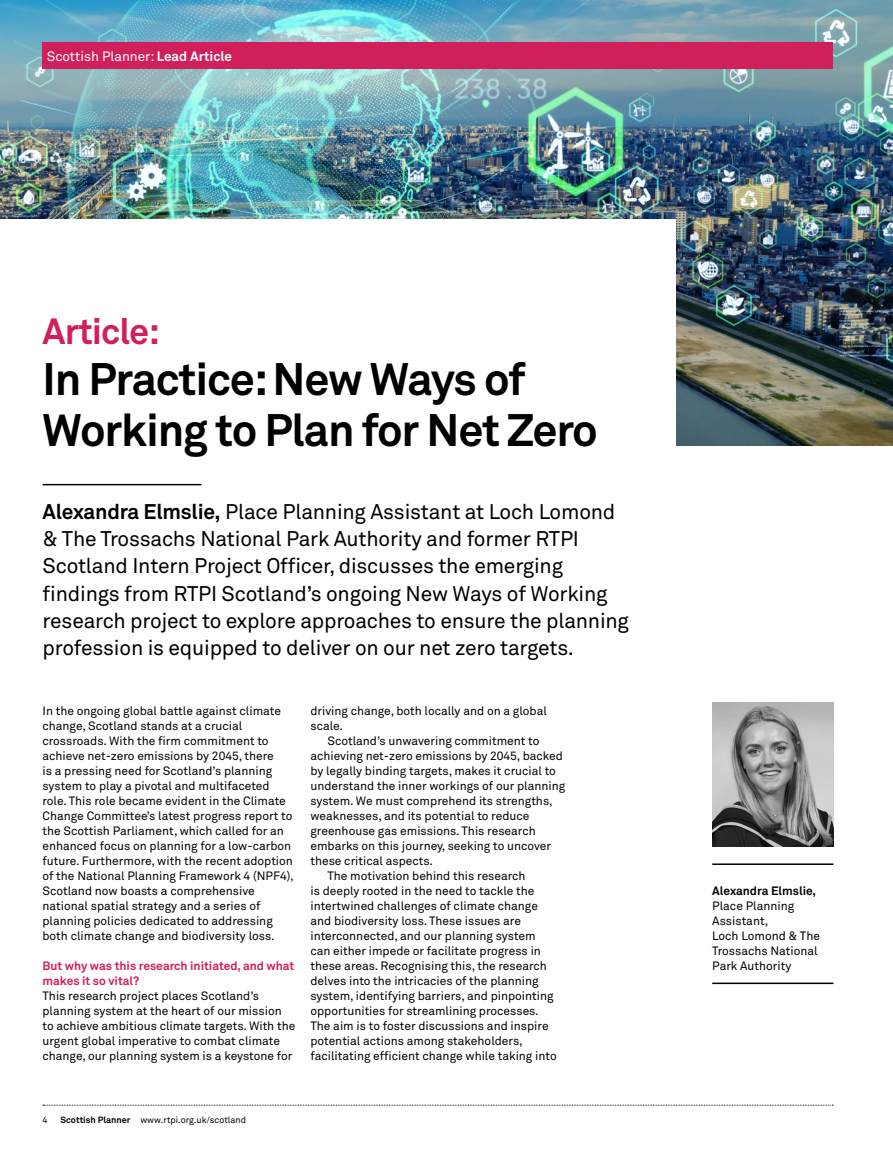
<style>
.page{position:relative;width:893px;height:1149px;background:#fff}
.page>*{position:absolute;margin:0;border:0;box-sizing:border-box;transform-origin:0 0}
.t1{font:700 45px/51px "Akkurat Pro";letter-spacing:-.025em;color:#000}
.t2{font:700 36px "Akkurat Pro";letter-spacing:-.025em;color:#d11f5c}
.t3{font:21px/27px "Akkurat Pro";letter-spacing:-.01em;color:#000}
.t4{font:13.5px "Akkurat Pro";color:#fff}
.t5{font:12px/15px "Akkurat Pro";color:#000}
.t6{font:700 12px/15px "Akkurat Pro";color:#d11f5c}
.t7{font:700 12px "Akkurat Pro";color:#000}
.t8{font:9px "Akkurat Pro";color:#000}
.s1{font-weight:700}
</style>
<div class="page">
<svg style="left:43px;top:1104px;width:790px;height:1px"></svg>
<img style="left:0;top:0;width:893px;height:445px">
<div style="left:0;top:219px;width:675px;height:315px;background:#fff"></div>
<div style="left:43px;top:43px;width:790px;height:26px;background:#d11f5c"></div>
<hr style="left:43px;top:483px;width:159px;height:2px;background:#000">
<hr style="left:712px;top:863px;width:121px;height:1px;background:#000">
<hr style="left:712px;top:982px;width:121px;height:1px;background:#000">
<img style="left:712px;top:702px;width:121px;height:144px">
<p class="t4" style="left:47px;top:48px;width:187px">Scottish Planner: <span class="s1">Lead Article</span></p>
<h2 class="t2" style="left:43px;top:308px;width:119px">Article:</h2>
<h1 class="t1" style="left:43px;top:354px;width:557px">In Practice: New Ways of<br>Working to Plan for Net Zero</h1>
<p class="t3" style="left:43px;top:499px;width:588px"><span class="s1">Alexandra Elmslie,</span> Place Planning Assistant at Loch Lomond &amp; The Trossachs National Park Authority and former RTPI Scotland Intern Project Officer, discusses the emerging findings from RTPI Scotland’s ongoing New Ways of Working research project to explore approaches to ensure the planning profession is equipped to deliver on our net zero targets.</p>
<p class="t5" style="left:43px;top:703px;width:253px">In the ongoing global battle against climate change, Scotland stands at a crucial crossroads. With the firm commitment to achieve net-zero emissions by 2045, there<br>is a pressing need for Scotland’s planning system to play a pivotal and multifaceted role. This role became evident in the Climate Change Committee’s latest progress report to the Scottish Parliament, which called for an enhanced focus on planning for a low-carbon future. Furthermore, with the recent adoption of the National Planning Framework 4 (NPF4), Scotland now boasts a comprehensive national spatial strategy and a series of planning policies dedicated to addressing both climate change and biodiversity loss.</p>
<p class="t6" style="left:43px;top:957px;width:253px">But why was this research initiated, and what makes it so vital?</p>
<p class="t5" style="left:43px;top:988px;width:254px">This research project places Scotland’s planning system at the heart of our mission to achieve ambitious climate targets. With the urgent global imperative to combat climate change, our planning system is a keystone for</p>
<p class="t5" style="left:310px;top:703px;width:238px">driving change, both locally and on a global scale.</p>
<p class="t5" style="left:327px;top:733px;width:213px">Scotland’s unwavering commitment to</p>
<p class="t5" style="left:310px;top:748px;width:254px">achieving net-zero emissions by 2045, backed</p>
<p class="t5" style="left:310px;top:763px;width:247px">by legally binding targets, makes it crucial to</p>
<p class="t5" style="left:310px;top:778px;width:256px">understand the inner workings of our planning</p>
<p class="t5" style="left:310px;top:793px;width:244px">system. We must comprehend its strengths,</p>
<p class="t5" style="left:310px;top:808px;width:221px">weaknesses, and its potential to reduce</p>
<p class="t5" style="left:310px;top:823px;width:227px">greenhouse gas emissions. This research</p>
<p class="t5" style="left:310px;top:838px;width:242px">embarks on this journey, seeking to uncover</p>
<p class="t5" style="left:310px;top:853px;width:124px">these critical aspects.</p>
<p class="t5" style="left:327px;top:868px;width:200px">The motivation behind this research</p>
<p class="t5" style="left:310px;top:883px;width:226px">is deeply rooted in the need to tackle the</p>
<p class="t5" style="left:310px;top:898px;width:229px">intertwined challenges of climate change</p>
<p class="t5" style="left:310px;top:913px;width:212px">and biodiversity loss. These issues are</p>
<p class="t5" style="left:310px;top:928px;width:227px">interconnected, and our planning system</p>
<p class="t5" style="left:310px;top:943px;width:232px">can either impede or facilitate progress in</p>
<p class="t5" style="left:310px;top:958px;width:238px">these areas. Recognising this, the research</p>
<p class="t5" style="left:310px;top:973px;width:230px">delves into the intricacies of the planning</p>
<p class="t5" style="left:310px;top:988px;width:245px">system, identifying barriers, and pinpointing</p>
<p class="t5" style="left:310px;top:1003px;width:230px">opportunities for streamlining processes.</p>
<p class="t5" style="left:310px;top:1018px;width:240px">The aim is to foster discussions and inspire</p>
<p class="t5" style="left:310px;top:1033px;width:214px">potential actions among stakeholders,</p>
<p class="t5" style="left:310px;top:1048px;width:248px">facilitating efficient change while taking into</p>
<p class="t8" style="left:43px;top:1113px;width:7px">4</p>
<p class="t8" style="left:61px;top:1113px;width:187px"><span class="s1">Scottish Planner</span> www.rtpi.org.uk/scotland</p>
<p class="t7" style="left:712px;top:882px;width:105px">Alexandra Elmslie,</p>
<p class="t5" style="left:712px;top:898px;width:109px">Place Planning<br>Assistant,<br>Loch Lomond &amp; The<br>Trossachs National<br>Park Authority</p>
</div>
